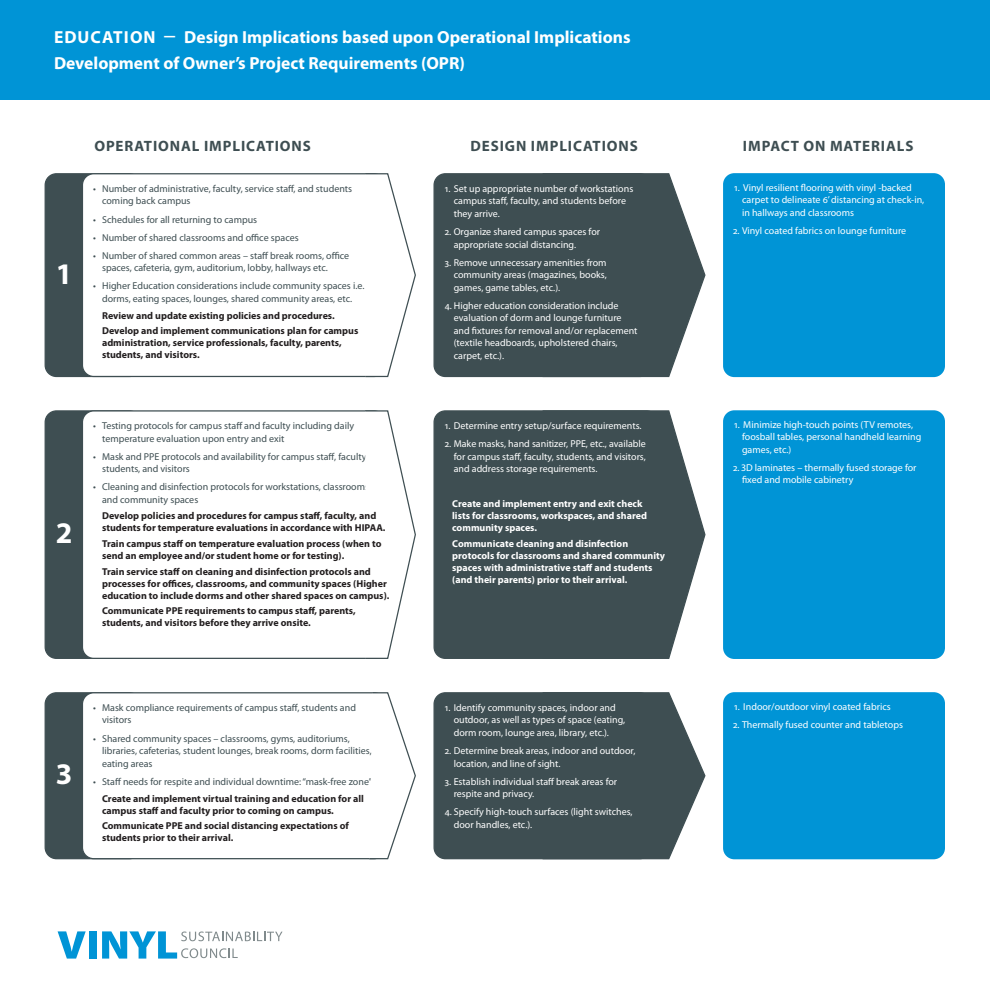
<style>
.page{position:relative;width:990px;height:990px;background:#fff}
.page>*{position:absolute;margin:0;border:0;box-sizing:border-box;transform-origin:0 0}
.t1{font:700 30px "Myriad Pro";color:#fff}
.t2{font:700 17.5px/26.2px "Myriad Pro";color:#fff}
.t3{font:700 15px "Myriad Pro";letter-spacing:.06em;color:#3e4e52}
.t4{font:10px/12.5px "Myriad Pro";color:#fff}
.t5{font:10px/12.5px "Myriad Pro";color:#3e4e52}
.t6{font:700 10px/12px "Myriad Pro";color:#231f20}
.t7{font:700 10px/12px "Myriad Pro";color:#fff}
.s1{font-weight:400;font-size:25px}
</style>
<div class="page">
<svg style="left:542px;top:173px;width:164px;height:205px"></svg>
<svg style="left:650px;top:410px;width:56px;height:249px"></svg>
<svg style="left:542px;top:692px;width:164px;height:168px"></svg>
<div style="left:45px;top:174px;width:96px;height:202px;background:#3e4e52;border-radius:11px"></div>
<div style="left:45px;top:173px;width:96px;height:204px;border:1px solid #3e4e52;border-radius:11px"></div>
<div style="left:45px;top:411px;width:96px;height:247px;background:#3e4e52;border-radius:11px"></div>
<div style="left:45px;top:410px;width:96px;height:249px;border:1px solid #3e4e52;border-radius:11px"></div>
<div style="left:45px;top:693px;width:96px;height:166px;background:#3e4e52;border-radius:11px"></div>
<div style="left:45px;top:692px;width:96px;height:167px;border:1px solid #3e4e52;border-radius:11px"></div>
<div style="left:434px;top:174px;width:217px;height:202px;background:#3e4e52;border-radius:11px"></div>
<div style="left:433px;top:173px;width:219px;height:204px;border:1px solid #3e4e52;border-radius:11px"></div>
<div style="left:434px;top:411px;width:224px;height:247px;background:#3e4e52;border-radius:11px"></div>
<div style="left:433px;top:410px;width:225px;height:249px;border:1px solid #3e4e52;border-radius:11px"></div>
<div style="left:434px;top:693px;width:217px;height:166px;background:#3e4e52;border-radius:11px"></div>
<div style="left:433px;top:692px;width:219px;height:167px;border:1px solid #3e4e52;border-radius:11px"></div>
<div style="left:723px;top:173px;width:222px;height:204px;background:#0094d6;border-radius:11px"></div>
<div style="left:723px;top:410px;width:222px;height:249px;background:#0094d6;border-radius:11px"></div>
<div style="left:723px;top:692px;width:222px;height:167px;background:#0094d6;border-radius:11px"></div>
<div style="left:0;top:0;width:990px;height:100px;background:#0094d6"></div>
<svg style="left:58px;top:931px;width:28px;height:28px"></svg>
<div style="left:89px;top:931px;width:8px;height:28px;background:#0094d6"></div>
<svg style="left:102px;top:931px;width:181px;height:28px"></svg>
<div style="left:82px;top:174px;width:303px;height:202px;background:#fff;border-radius:11px"></div>
<div style="left:82px;top:173px;width:304px;height:204px;border:1px solid #3e4e52;border-radius:11px"></div>
<div style="left:82px;top:411px;width:303px;height:247px;background:#fff;border-radius:11px"></div>
<div style="left:82px;top:410px;width:304px;height:249px;border:1px solid #3e4e52;border-radius:11px"></div>
<div style="left:82px;top:693px;width:303px;height:166px;background:#fff;border-radius:11px"></div>
<div style="left:82px;top:692px;width:304px;height:167px;border:1px solid #3e4e52;border-radius:11px"></div>
<svg style="left:364px;top:173px;width:52px;height:205px"></svg>
<svg style="left:364px;top:410px;width:52px;height:249px"></svg>
<svg style="left:368px;top:692px;width:48px;height:168px"></svg>
<h2 class="t2" style="left:54px;top:23px;width:578px">EDUCATION <span class="s1">–</span> Design Implications based upon Operational Implications<br>Development of Owner’s Project Requirements (OPR)</h2>
<h1 class="t1" style="left:56px;top:254px;width:18px">1</h1>
<h3 class="t3" style="left:94px;top:136px;width:218px">OPERATIONAL IMPLICATIONS</h3>
<h3 class="t3" style="left:471px;top:136px;width:169px">DESIGN IMPLICATIONS</h3>
<h3 class="t3" style="left:743px;top:136px;width:172px">IMPACT ON MATERIALS</h3>
<p class="t4" style="left:454px;top:182px;width:181px;text-indent:-9px">1. Set up appropriate number of workstations campus staff, faculty, and students before they arrive.</p>
<p class="t4" style="left:454px;top:225px;width:148px;text-indent:-9px">2. Organize shared campus spaces for appropriate social distancing.</p>
<p class="t4" style="left:454px;top:256px;width:155px;text-align:justify;text-indent:-9px">3. Remove unnecessary amenities from community areas (magazines, books, games, game tables, etc.).</p>
<p class="t4" style="left:454px;top:299px;width:185px;text-indent:-9px">4. Higher education consideration include evaluation of dorm and lounge furniture and fixtures for removal and/or replacement (textile headboards, upholstered chairs, carpet, etc.).</p>
<p class="t4" style="left:742px;top:181px;width:184px;text-indent:-8px">1. Vinyl resilient flooring with vinyl -backed carpet to delineate 6’ distancing at check-in, in hallways and classrooms</p>
<p class="t4" style="left:733px;top:224px;width:175px">2. Vinyl coated fabrics on lounge furniture</p>
<p class="t5" style="left:102px;top:182px;width:252px;text-indent:-9px">• Number of administrative, faculty, service staff, and students coming back campus</p>
<p class="t5" style="left:93px;top:213px;width:166px">• Schedules for all returning to campus</p>
<p class="t5" style="left:93px;top:231px;width:207px">• Number of shared classrooms and office spaces</p>
<p class="t5" style="left:102px;top:249px;width:249px;text-indent:-9px">• Number of shared common areas – staff break rooms, office spaces, cafeteria, gym, auditorium, lobby, hallways etc.</p>
<p class="t5" style="left:93px;top:280px;width:273px;text-align:center">• Higher Education considerations include community spaces i.e. dorms, eating spaces, lounges, shared community areas, etc.</p>
<p class="t6" style="left:102px;top:307px;width:258px;line-height:15.6px">Review and update existing policies and procedures.<br>Develop and implement communications plan for campus</p>
<p class="t6" style="left:102px;top:337px;width:241px">administration, service professionals, faculty, parents, students, and visitors.</p>
<h1 class="t1" style="left:56px;top:514px;width:18px">2</h1>
<p class="t5" style="left:102px;top:419px;width:254px;text-indent:-9px">• Testing protocols for campus staff and faculty including daily temperature evaluation upon entry and exit</p>
<p class="t5" style="left:102px;top:450px;width:268px;text-indent:-9px">• Mask and PPE protocols and availability for campus staff, faculty, students, and visitors</p>
<p class="t5" style="left:102px;top:481px;width:270px;text-indent:-9px">• Cleaning and disinfection protocols for workstations, classrooms, and community spaces</p>
<p class="t6" style="left:102px;top:510px;width:285px">Develop policies and procedures for campus staff, faculty, and students for temperature evaluations in accordance with HIPAA.</p>
<p class="t6" style="left:102px;top:537px;width:281px">Train campus staff on temperature evaluation process (when to send an employee and/or student home or for testing).</p>
<p class="t6" style="left:102px;top:565px;width:289px">Train service staff on cleaning and disinfection protocols and processes for offices, classrooms, and community spaces (Higher education to include dorms and other shared spaces on campus).</p>
<p class="t6" style="left:102px;top:605px;width:255px">Communicate PPE requirements to campus staff, parents, students, and visitors before they arrive onsite.</p>
<p class="t4" style="left:445px;top:419px;width:198px">1. Determine entry setup/surface requirements.</p>
<p class="t4" style="left:454px;top:437px;width:194px;text-align:justify;text-indent:-9px">2. Make masks, hand sanitizer, PPE, etc., available for campus staff, faculty, students, and visitors, and address storage requirements.</p>
<p class="t7" style="left:452px;top:498px;width:196px">Create and implement entry and exit check lists for classrooms, workspaces, and shared community spaces.</p>
<p class="t7" style="left:452px;top:537px;width:214px">Communicate cleaning and disinfection protocols for classrooms and shared community spaces with administrative staff and students (and their parents) prior to their arrival.</p>
<p class="t4" style="left:742px;top:418px;width:181px;text-indent:-8px">1. Minimize high-touch points (TV remotes, foosball tables, personal handheld learning games, etc.)</p>
<p class="t4" style="left:742px;top:461px;width:176px;text-indent:-9px">2. 3D laminates – thermally fused storage for fixed and mobile cabinetry</p>
<h1 class="t1" style="left:56px;top:755px;width:18px">3</h1>
<p class="t5" style="left:102px;top:701px;width:255px;text-indent:-9px">• Mask compliance requirements of campus staff, students and visitors</p>
<p class="t5" style="left:102px;top:732px;width:271px;text-indent:-9px">• Shared community spaces – classrooms, gyms, auditoriums, libraries, cafeterias, student lounges, break rooms, dorm facilities, eating areas</p>
<p class="t5" style="left:93px;top:775px;width:281px">• Staff needs for respite and individual downtime: “mask-free zone”</p>
<p class="t6" style="left:102px;top:792px;width:263px">Create and implement virtual training and education for all campus staff and faculty prior to coming on campus.</p>
<p class="t6" style="left:102px;top:820px;width:248px">Communicate PPE and social distancing expectations of students prior to their arrival.</p>
<p class="t4" style="left:454px;top:701px;width:173px;text-indent:-9px">1. Identify community spaces, indoor and outdoor, as well as types of space (eating, dorm room, lounge area, library, etc.).</p>
<p class="t4" style="left:454px;top:744px;width:183px;text-indent:-9px">2. Determine break areas, indoor and outdoor, location, and line of sight.</p>
<p class="t4" style="left:454px;top:775px;width:165px;text-indent:-9px">3. Establish individual staff break areas for respite and privacy.</p>
<p class="t4" style="left:454px;top:806px;width:180px;text-indent:-9px">4. Specify high-touch surfaces (light switches, door handles, etc.).</p>
<p class="t4" style="left:734px;top:700px;width:158px">1. Indoor/outdoor vinyl coated fabrics</p>
<p class="t4" style="left:733px;top:718px;width:171px">2. Thermally fused counter and tabletops</p>
</div>
